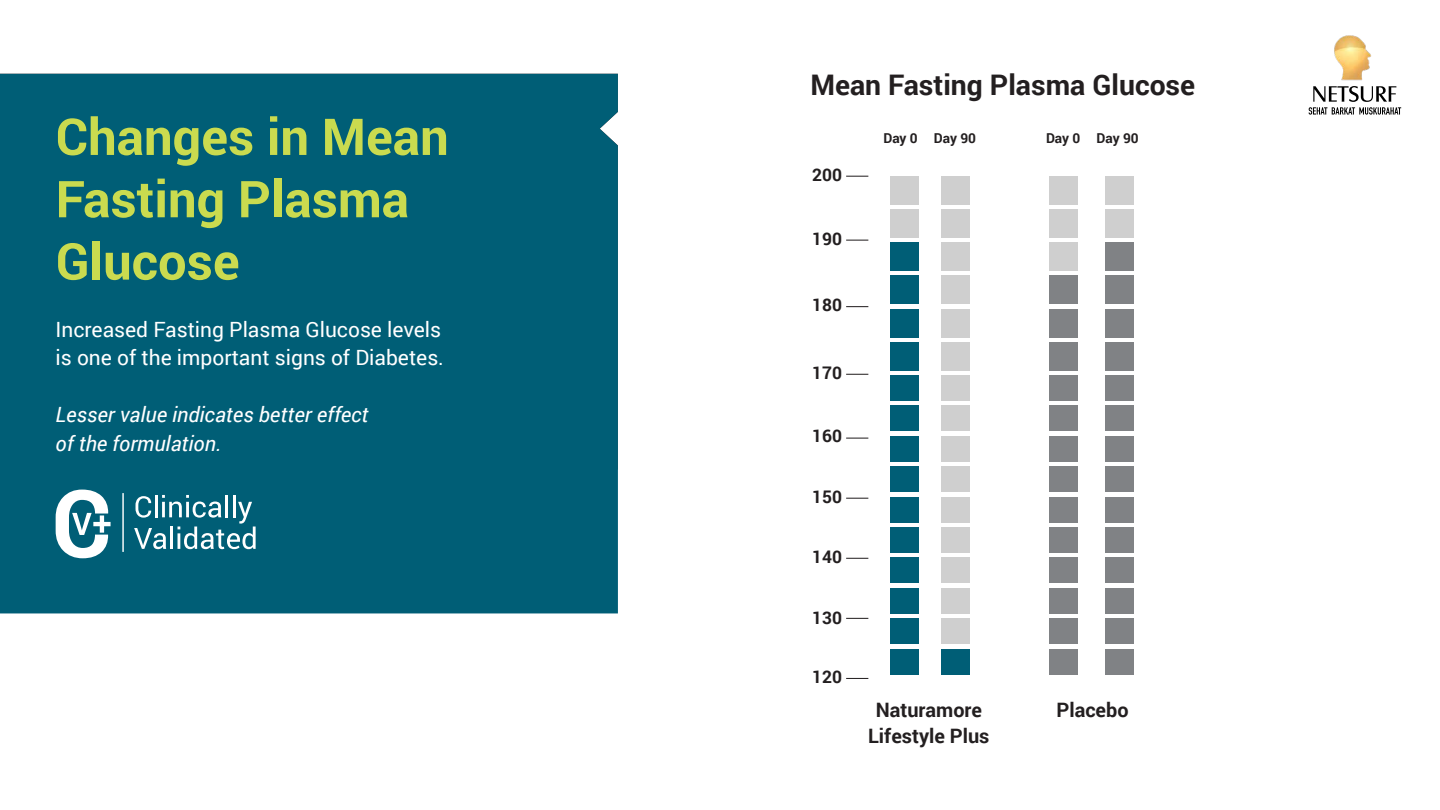
<style>
.page{position:relative;width:1440px;height:810px;background:#fff}
.page>*{position:absolute;margin:0;border:0;box-sizing:border-box;transform-origin:0 0}
.t1{font:700 50.78px/62.2px "Roboto";color:#cadb4f}
.t2{font:700 28.35px "Roboto";color:#231f20}
.t3{font:21px/28.5px "Roboto";color:#fff}
.t4{font:italic 21px/28.5px "Roboto";color:#fff}
.t5{font:700 19.88px/26.3px "Roboto";color:#231f20;text-align:center}
.t6{font:700 17.33px "Roboto";color:#231f20}
.t7{font:700 13.65px "Roboto";color:#231f20}
</style>
<div class="page">
<div style="left:0;top:74px;width:618px;height:539px;background:#005e76"></div>
<div style="left:891px;top:342px;width:28px;height:28px;background:#005e76"></div>
<div style="left:891px;top:309px;width:28px;height:28px;background:#005e76"></div>
<div style="left:941px;top:309px;width:28px;height:28px;background:#cfcfcf"></div>
<div style="left:1049px;top:309px;width:28px;height:28px;background:#808285"></div>
<div style="left:1105px;top:309px;width:28px;height:28px;background:#808285"></div>
<div style="left:891px;top:375px;width:28px;height:25px;background:#005e76"></div>
<div style="left:891px;top:405px;width:28px;height:26px;background:#005e76"></div>
<div style="left:891px;top:436px;width:28px;height:25px;background:#005e76"></div>
<div style="left:891px;top:466px;width:28px;height:25px;background:#005e76"></div>
<div style="left:891px;top:496px;width:28px;height:26px;background:#005e76"></div>
<div style="left:891px;top:527px;width:28px;height:25px;background:#005e76"></div>
<div style="left:891px;top:557px;width:28px;height:26px;background:#005e76"></div>
<div style="left:891px;top:587px;width:28px;height:26px;background:#005e76"></div>
<div style="left:891px;top:618px;width:28px;height:25px;background:#005e76"></div>
<div style="left:891px;top:648px;width:28px;height:26px;background:#005e76"></div>
<div style="left:1105px;top:342px;width:28px;height:28px;background:#808285"></div>
<div style="left:1105px;top:375px;width:28px;height:25px;background:#808285"></div>
<div style="left:1105px;top:405px;width:28px;height:26px;background:#808285"></div>
<div style="left:1105px;top:436px;width:28px;height:25px;background:#808285"></div>
<div style="left:1105px;top:466px;width:28px;height:25px;background:#808285"></div>
<div style="left:1105px;top:496px;width:28px;height:26px;background:#808285"></div>
<div style="left:1105px;top:527px;width:28px;height:25px;background:#808285"></div>
<div style="left:1105px;top:557px;width:28px;height:26px;background:#808285"></div>
<div style="left:1105px;top:587px;width:28px;height:26px;background:#808285"></div>
<div style="left:1105px;top:618px;width:28px;height:25px;background:#808285"></div>
<div style="left:1105px;top:648px;width:28px;height:26px;background:#808285"></div>
<div style="left:1049px;top:405px;width:28px;height:26px;background:#808285"></div>
<div style="left:1049px;top:342px;width:28px;height:28px;background:#808285"></div>
<div style="left:1049px;top:375px;width:28px;height:25px;background:#808285"></div>
<div style="left:1049px;top:436px;width:28px;height:25px;background:#808285"></div>
<div style="left:1049px;top:466px;width:28px;height:25px;background:#808285"></div>
<div style="left:1049px;top:496px;width:28px;height:26px;background:#808285"></div>
<div style="left:1049px;top:527px;width:28px;height:25px;background:#808285"></div>
<div style="left:1049px;top:557px;width:28px;height:26px;background:#808285"></div>
<div style="left:1049px;top:587px;width:28px;height:26px;background:#808285"></div>
<div style="left:1049px;top:618px;width:28px;height:25px;background:#808285"></div>
<div style="left:1049px;top:648px;width:28px;height:26px;background:#808285"></div>
<svg style="left:846px;top:677px;width:22px;height:1px"></svg>
<svg style="left:846px;top:617px;width:22px;height:1px"></svg>
<svg style="left:846px;top:557px;width:22px;height:1px"></svg>
<svg style="left:846px;top:497px;width:22px;height:1px"></svg>
<svg style="left:846px;top:437px;width:22px;height:1px"></svg>
<svg style="left:846px;top:373px;width:22px;height:1px"></svg>
<svg style="left:846px;top:306px;width:22px;height:1px"></svg>
<div style="left:941px;top:342px;width:28px;height:28px;background:#cfcfcf"></div>
<div style="left:891px;top:275px;width:28px;height:28px;background:#005e76"></div>
<div style="left:891px;top:242px;width:28px;height:28px;background:#005e76"></div>
<div style="left:941px;top:242px;width:28px;height:28px;background:#cfcfcf"></div>
<div style="left:1049px;top:242px;width:28px;height:28px;background:#cfcfcf"></div>
<div style="left:1105px;top:242px;width:28px;height:28px;background:#808285"></div>
<div style="left:1049px;top:209px;width:28px;height:28px;background:#cfcfcf"></div>
<div style="left:1105px;top:209px;width:28px;height:28px;background:#cfcfcf"></div>
<div style="left:1049px;top:176px;width:28px;height:28px;background:#cfcfcf"></div>
<div style="left:1105px;top:176px;width:28px;height:28px;background:#cfcfcf"></div>
<div style="left:1105px;top:275px;width:28px;height:28px;background:#808285"></div>
<div style="left:1049px;top:275px;width:28px;height:28px;background:#808285"></div>
<svg style="left:846px;top:239px;width:22px;height:1px"></svg>
<svg style="left:846px;top:176px;width:22px;height:1px"></svg>
<div style="left:941px;top:275px;width:28px;height:28px;background:#cfcfcf"></div>
<div style="left:891px;top:209px;width:28px;height:28px;background:#cfcfcf"></div>
<div style="left:891px;top:176px;width:28px;height:28px;background:#cfcfcf"></div>
<div style="left:941px;top:176px;width:28px;height:28px;background:#cfcfcf"></div>
<div style="left:941px;top:209px;width:28px;height:28px;background:#cfcfcf"></div>
<div style="left:941px;top:375px;width:28px;height:25px;background:#cfcfcf"></div>
<div style="left:941px;top:405px;width:28px;height:26px;background:#cfcfcf"></div>
<div style="left:941px;top:436px;width:28px;height:25px;background:#cfcfcf"></div>
<div style="left:941px;top:466px;width:28px;height:25px;background:#cfcfcf"></div>
<div style="left:941px;top:496px;width:28px;height:26px;background:#cfcfcf"></div>
<div style="left:941px;top:527px;width:28px;height:25px;background:#cfcfcf"></div>
<div style="left:941px;top:557px;width:28px;height:26px;background:#cfcfcf"></div>
<div style="left:941px;top:587px;width:28px;height:26px;background:#cfcfcf"></div>
<div style="left:941px;top:618px;width:28px;height:25px;background:#cfcfcf"></div>
<div style="left:941px;top:648px;width:28px;height:26px;background:#005e76"></div>
<svg style="left:56px;top:489px;width:55px;height:69px"></svg>
<svg style="left:134px;top:495px;width:122px;height:54px"></svg>
<hr style="left:122px;top:493px;width:2px;height:58px;background:#fff">
<svg style="left:1309px;top:86px;width:92px;height:29px"></svg>
<img style="left:1328px;top:35px;width:49px;height:56px">
<h1 class="t1" style="left:56px;top:104px;width:395px">Changes in Mean<br>Fasting Plasma<br>Glucose</h1>
<p class="t3" style="left:56px;top:314px;width:390px">Increased Fasting Plasma Glucose levels is one of the important signs of Diabetes.</p>
<p class="t4" style="left:56px;top:399px;width:314px">Lesser value indicates better effect of the formulation.</p>
<h2 class="t2" style="left:810px;top:65px;width:386px">Mean Fasting Plasma Glucose</h2>
<p class="t6" style="left:812px;top:162px;width:31px">200</p>
<p class="t6" style="left:812px;top:226px;width:31px">190</p>
<p class="t6" style="left:812px;top:293px;width:31px">180</p>
<p class="t6" style="left:812px;top:360px;width:31px">170</p>
<p class="t6" style="left:812px;top:423px;width:31px">160</p>
<p class="t6" style="left:812px;top:484px;width:31px">150</p>
<p class="t6" style="left:812px;top:544px;width:31px">140</p>
<p class="t6" style="left:812px;top:605px;width:31px">130</p>
<p class="t6" style="left:812px;top:664px;width:31px">120</p>
<p class="t7" style="left:883px;top:129px;width:94px">Day 0 Day 90</p>
<p class="t7" style="left:1046px;top:129px;width:94px">Day 0 Day 90</p>
<p class="t5" style="left:868px;top:695px;width:123px">Naturamore<br>Lifestyle Plus</p>
<p class="t5" style="left:1056px;top:695px;width:74px">Placebo</p>
</div>
